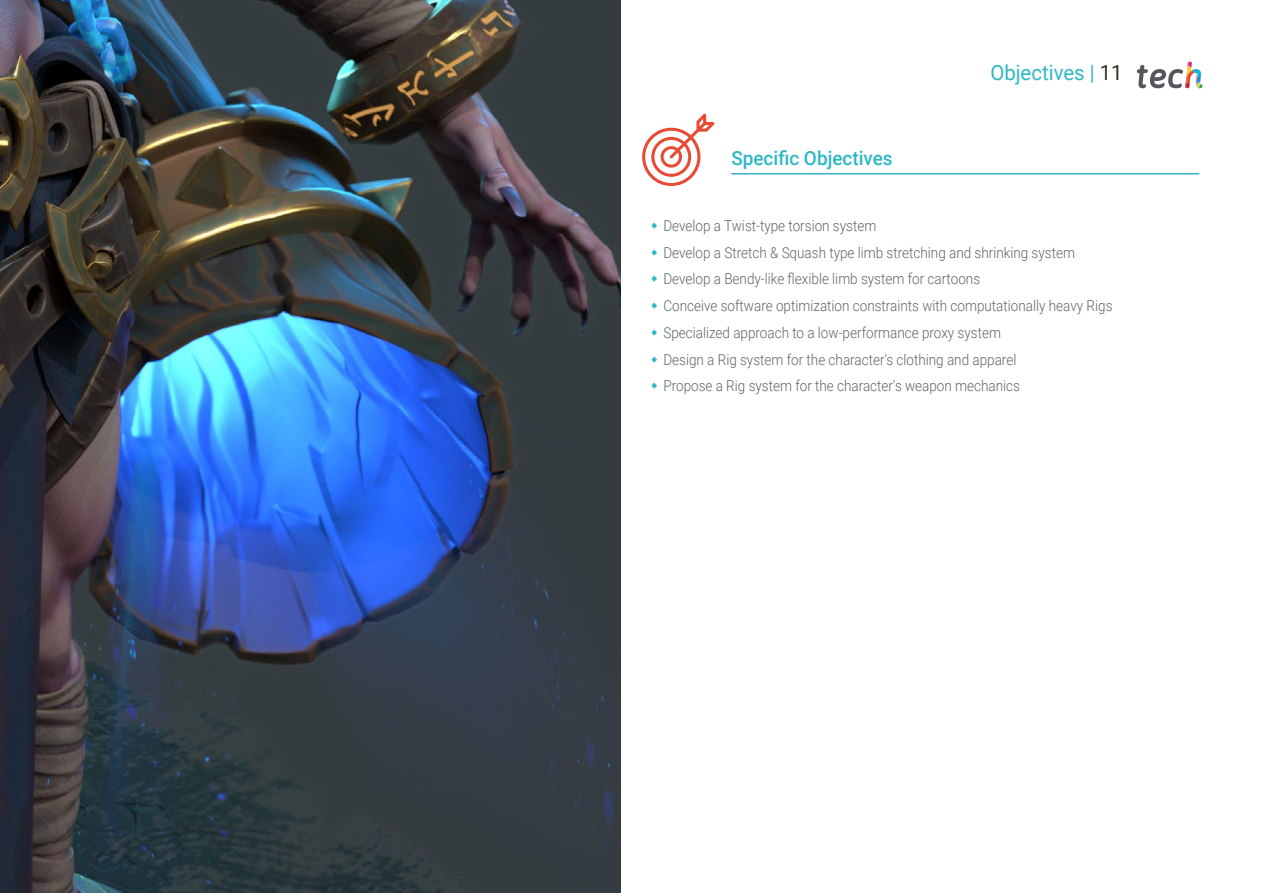
<style>
.page{position:relative;width:1263px;height:893px;background:#fff}
.page>*{position:absolute;margin:0;border:0;box-sizing:border-box;transform-origin:0 0}
.t1{font:21px "Roboto";color:#2db8c5}
.t2{font:500 19.5px "Roboto";color:#2db8c5}
.t3{font:300 15px/26.7px "Roboto";color:#61646a;scale:.9 1}
.s1{color:#312e20}
</style>
<div class="page">
<img style="left:0;top:0;width:621px;height:893px">
<svg style="left:642px;top:114px;width:72px;height:72px"></svg>
<hr style="left:731px;top:173px;width:468px;height:1px;background:#2db8c5">
<svg style="left:1137px;top:62px;width:65px;height:27px"></svg>
<h2 class="t2" style="left:731px;top:145px;width:163px">Specific Objectives</h2>
<h1 class="t1" style="left:990px;top:57px;width:134px">Objectives | <span class="s1">11</span></h1>
<p class="t3" style="left:663px;top:212px;width:500px">Develop a Twist-type torsion system<br>Develop a Stretch &amp; Squash type limb stretching and shrinking system Develop a Bendy-like flexible limb system for cartoons<br>Conceive software optimization constraints with computationally heavy Rigs Specialized approach to a low-performance proxy system<br>Design a Rig system for the character's clothing and apparel<br>Propose a Rig system for the character's weapon mechanics</p>
</div>
